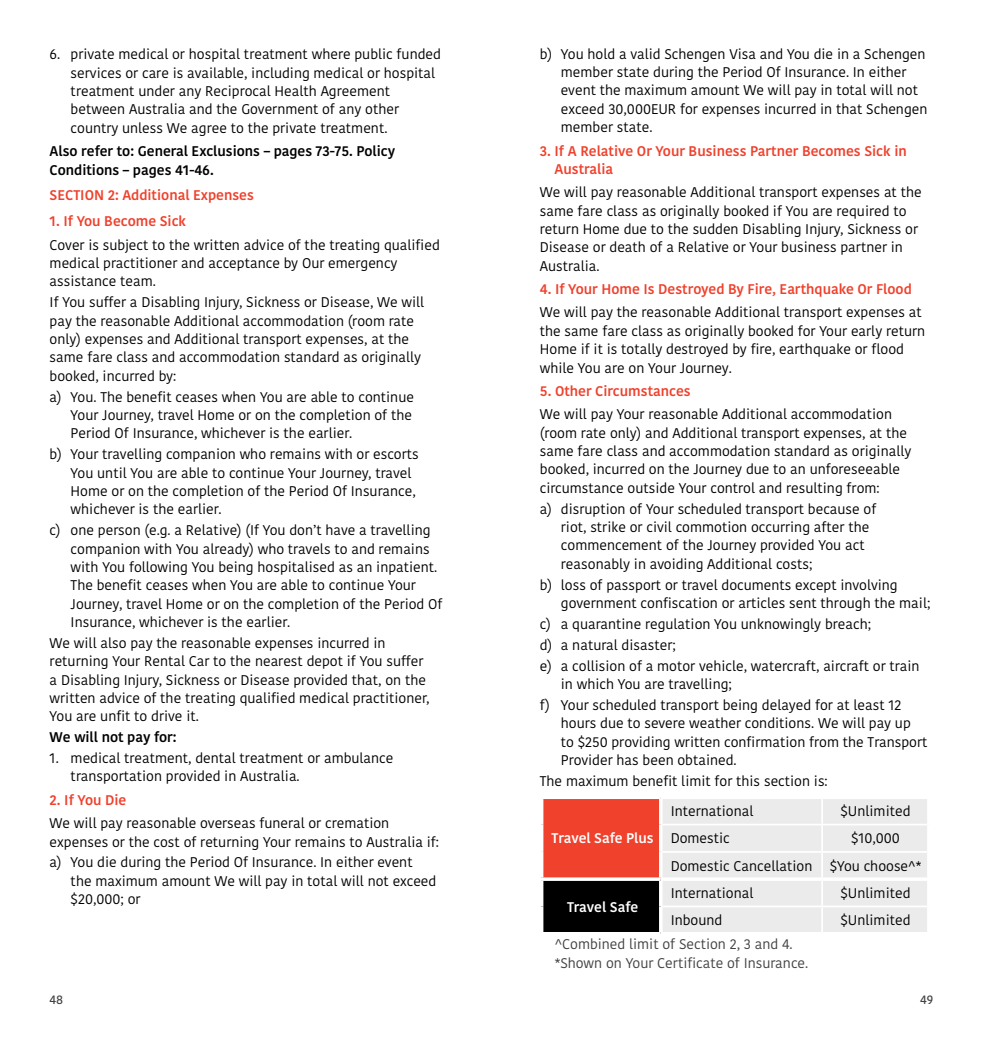
<style>
.page{position:relative;width:983px;height:1042px;background:#fff}
.page>*{position:absolute;margin:0;border:0;box-sizing:border-box;transform-origin:0 0}
.t1{font:14px/18.4px "Kohinoor";color:#000}
.t2{font:500 14px/18.4px "Kohinoor";color:#ef412c}
.t3{font:500 14px/18.4px "Kohinoor";color:#000}
.t4{font:14px/18.4px "Kohinoor";color:#414042}
.t5{font:500 14px "Kohinoor";color:#fff}
.t6{font:600 12.25px "Kohinoor";color:#414042}
</style>
<div class="page">
<div style="left:541px;top:797px;width:119px;height:82px;background:#ef412c"></div>
<div style="left:541px;top:879px;width:119px;height:55px;background:#000"></div>
<hr style="left:539px;top:932px;width:121px;height:3px;background:#fff">
<div style="left:663px;top:799px;width:263px;height:133px;background:#ebebec"></div>
<svg style="left:926px;top:799px;width:1px;height:25px"></svg>
<svg style="left:926px;top:825px;width:1px;height:26px"></svg>
<svg style="left:926px;top:853px;width:1px;height:24px"></svg>
<svg style="left:541px;top:877px;width:119px;height:4px"></svg>
<hr style="left:660px;top:877px;width:161px;height:4px;background:#fff">
<hr style="left:821px;top:877px;width:109px;height:4px;background:#fff">
<svg style="left:926px;top:881px;width:1px;height:25px"></svg>
<svg style="left:926px;top:907px;width:1px;height:25px"></svg>
<hr style="left:539px;top:795px;width:121px;height:4px;background:#fff">
<hr style="left:539px;top:799px;width:4px;height:25px;background:#fff">
<hr style="left:659px;top:799px;width:3px;height:25px;background:#fff">
<hr style="left:539px;top:824px;width:4px;height:28px;background:#fff">
<hr style="left:659px;top:824px;width:3px;height:28px;background:#fff">
<hr style="left:539px;top:852px;width:4px;height:25px;background:#fff">
<hr style="left:659px;top:852px;width:3px;height:25px;background:#fff">
<hr style="left:539px;top:881px;width:4px;height:25px;background:#fff">
<hr style="left:659px;top:881px;width:3px;height:25px;background:#fff">
<hr style="left:539px;top:906px;width:4px;height:26px;background:#fff">
<hr style="left:659px;top:906px;width:3px;height:26px;background:#fff">
<p class="t1" style="left:71px;top:46px;width:372px;text-indent:-21px">6. private medical or hospital treatment where public funded services or care is available, including medical or hospital treatment under any Reciprocal Health Agreement between Australia and the Government of any other country unless We agree to the private treatment.</p>
<p class="t3" style="left:50px;top:142px;width:347px">Also refer to: General Exclusions – pages 73-75. Policy<br>Conditions – pages 41-46.</p>
<p class="t2" style="left:50px;top:187px;width:206px">SECTION 2: Additional Expenses</p>
<p class="t2" style="left:50px;top:212px;width:138px">1. If You Become Sick</p>
<p class="t1" style="left:50px;top:236px;width:391px">Cover is subject to the written advice of the treating qualified medical practitioner and acceptance by Our emergency assistance team.</p>
<p class="t1" style="left:50px;top:293px;width:376px">If You suffer a Disabling Injury, Sickness or Disease, We will pay the reasonable Additional accommodation (room rate only) expenses and Additional transport expenses, at the same fare class and accommodation standard as originally booked, incurred by:</p>
<p class="t1" style="left:71px;top:388px;width:345px;text-indent:-21px">a) You. The benefit ceases when You are able to continue<br>Your Journey, travel Home or on the completion of the<br>Period Of Insurance, whichever is the earlier.</p>
<p class="t1" style="left:71px;top:445px;width:349px;text-indent:-21px">b) Your travelling companion who remains with or escorts You until You are able to continue Your Journey, travel Home or on the completion of the Period Of Insurance, whichever is the earlier.</p>
<p class="t1" style="left:71px;top:521px;width:373px;text-indent:-21px">c) one person (e.g. a Relative) (If You don’t have a travelling companion with You already) who travels to and remains with You following You being hospitalised as an inpatient.<br>The benefit ceases when You are able to continue Your Journey, travel Home or on the completion of the Period Of Insurance, whichever is the earlier.</p>
<p class="t1" style="left:50px;top:634px;width:381px">We will also pay the reasonable expenses incurred in returning Your Rental Car to the nearest depot if You suffer a Disabling Injury, Sickness or Disease provided that, on the written advice of the treating qualified medical practitioner, You are unfit to drive it.</p>
<p class="t3" style="left:50px;top:728px;width:128px">We will not pay for:</p>
<p class="t1" style="left:71px;top:749px;width:324px;text-indent:-21px">1. medical treatment, dental treatment or ambulance transportation provided in Australia.</p>
<p class="t2" style="left:50px;top:791px;width:78px">2. If You Die</p>
<p class="t1" style="left:50px;top:814px;width:391px">We will pay reasonable overseas funeral or cremation expenses or the cost of returning Your remains to Australia if:</p>
<p class="t1" style="left:71px;top:853px;width:367px;text-indent:-21px">a) You die during the Period Of Insurance. In either event the maximum amount We will pay in total will not exceed $20,000; or</p>
<p class="t1" style="left:560px;top:45px;width:368px;text-indent:-21px">b) You hold a valid Schengen Visa and You die in a Schengen member state during the Period Of Insurance. In either event the maximum amount We will pay in total will not exceed 30,000EUR for expenses incurred in that Schengen member state.</p>
<p class="t2" style="left:554px;top:142px;width:354px;text-indent:-15px">3. If A Relative Or Your Business Partner Becomes Sick in<br>Australia</p>
<p class="t1" style="left:539px;top:183px;width:383px">We will pay reasonable Additional transport expenses at the same fare class as originally booked if You are required to return Home due to the sudden Disabling Injury, Sickness or Disease or death of a Relative or Your business partner in Australia.</p>
<p class="t2" style="left:539px;top:280px;width:373px">4. If Your Home Is Destroyed By Fire, Earthquake Or Flood</p>
<p class="t1" style="left:539px;top:304px;width:387px">We will pay the reasonable Additional transport expenses at the same fare class as originally booked for Your early return Home if it is totally destroyed by fire, earthquake or flood while You are on Your Journey.</p>
<p class="t2" style="left:539px;top:382px;width:152px">5. Other Circumstances</p>
<p class="t1" style="left:539px;top:405px;width:373px">We will pay Your reasonable Additional accommodation (room rate only) and Additional transport expenses, at the same fare class and accommodation standard as originally booked, incurred on the Journey due to an unforeseeable circumstance outside Your control and resulting from:</p>
<p class="t1" style="left:560px;top:500px;width:317px;text-indent:-21px">a) disruption of Your scheduled transport because of riot, strike or civil commotion occurring after the commencement of the Journey provided You act reasonably in avoiding Additional costs;</p>
<p class="t1" style="left:560px;top:576px;width:371px;text-indent:-21px">b) loss of passport or travel documents except involving government confiscation or articles sent through the mail;</p>
<p class="t1" style="left:539px;top:614px;width:381px;line-height:20.8px">c) a quarantine regulation You unknowingly breach;<br>d) a natural disaster;<br>e) a collision of a motor vehicle, watercraft, aircraft or train</p>
<p class="t1" style="left:539px;top:674px;width:363px;line-height:20.8px;text-indent:21px">in which You are travelling;<br>f) Your scheduled transport being delayed for at least 12</p>
<p class="t1" style="left:560px;top:714px;width:368px">hours due to severe weather conditions. We will pay up<br>to $250 providing written confirmation from the Transport<br>Provider has been obtained.</p>
<p class="t1" style="left:539px;top:772px;width:289px">The maximum benefit limit for this section is:</p>
<p class="t5" style="left:551px;top:830px;width:104px">Travel Safe Plus</p>
<p class="t1" style="left:670px;top:802px;width:84px">International</p>
<p class="t1" style="left:840px;top:802px;width:71px">$Unlimited</p>
<p class="t1" style="left:670px;top:829px;width:61px">Domestic</p>
<p class="t1" style="left:670px;top:825px;width:252px;line-height:27.3px;text-indent:180px">$10,000<br>Domestic Cancellation $You choose^*</p>
<p class="t1" style="left:670px;top:884px;width:84px">International</p>
<p class="t1" style="left:840px;top:884px;width:71px">$Unlimited</p>
<p class="t1" style="left:670px;top:911px;width:53px">Inbound</p>
<p class="t1" style="left:840px;top:911px;width:71px">$Unlimited</p>
<p class="t4" style="left:554px;top:935px;width:255px">^Combined limit of Section 2, 3 and 4. *Shown on Your Certificate of Insurance.</p>
<p class="t5" style="left:567px;top:898px;width:73px">Travel Safe</p>
<p class="t6" style="left:50px;top:991px;width:15px">48</p>
<p class="t6" style="left:919px;top:991px;width:15px">49</p>
</div>
